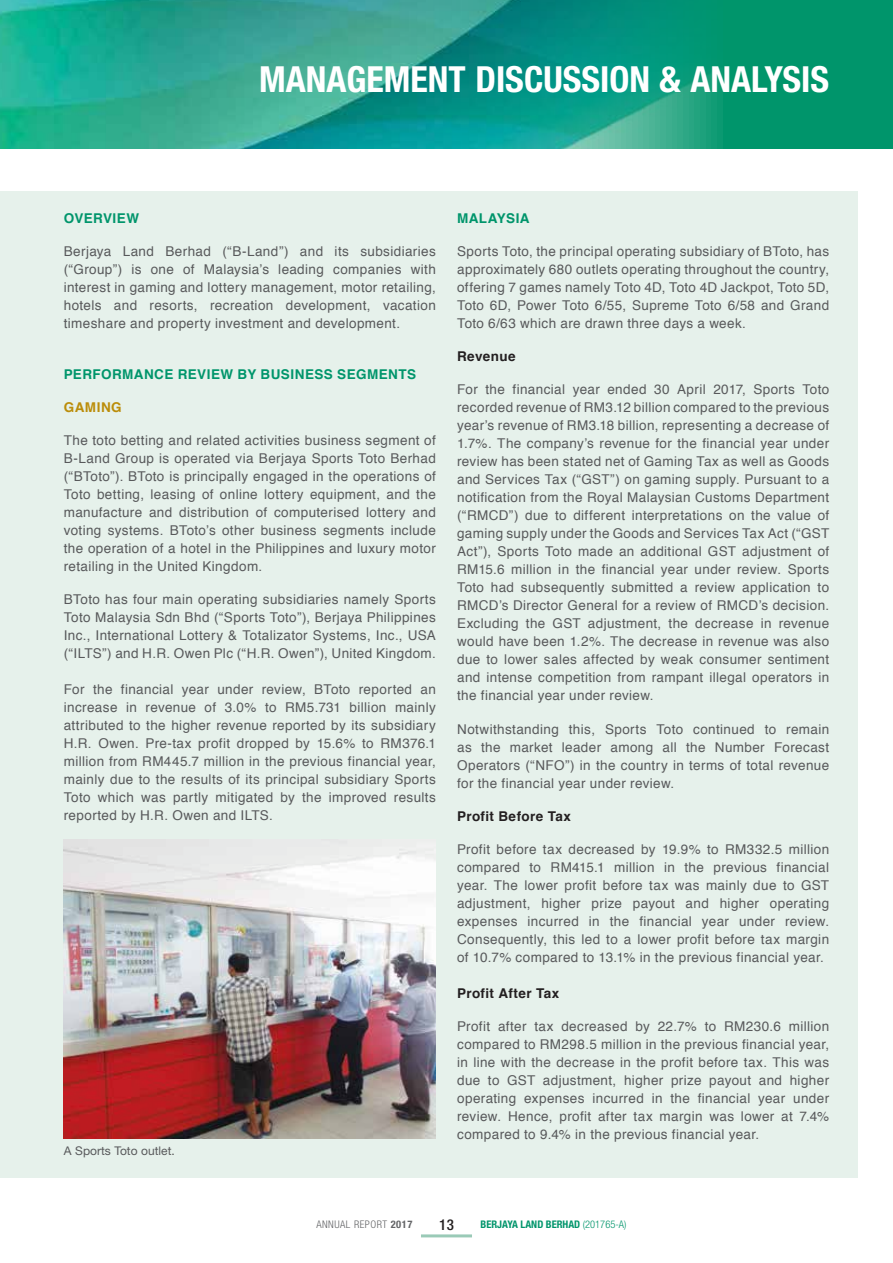
<style>
.page{position:relative;width:893px;height:1263px;background:#fff}
.page>*{position:absolute;margin:0;border:0;box-sizing:border-box;transform-origin:0 0}
.t1{font:700 condensed 36px "Helvetica Neue";color:#fff}
.t2{font:500 condensed 15px "Helvetica Neue";color:#231f20}
.t3{font:13.5px/18px "Helvetica";letter-spacing:.025em;color:#58595b;text-align:justify}
.t4{font:700 13.5px "Helvetica";letter-spacing:.035em;color:#00956b}
.t5{font:700 13.5px "Helvetica";letter-spacing:.03em;color:#231f20}
.t6{font:700 13.5px "Helvetica";letter-spacing:.04em;color:#bb8d0a}
.t7{font:12px "Helvetica Neue";color:#58595b}
.t8{font:700 condensed 10.5px "Helvetica Neue";color:#00956b}
.t9{font:300 condensed 10.5px "Helvetica Neue";letter-spacing:.05em;color:#636466}
.s1{font-weight:700}
.s2{font-weight:300}
</style>
<div class="page">
<div style="left:0;top:0;width:893px;height:149px;background:#00956b"></div>
<img style="left:0;top:0;width:722px;height:149px">
<hr style="left:421px;top:1234px;width:51px;height:3px;background:#9acab7">
<div style="left:0;top:191px;width:857px;height:987px;background:#e6f1eb"></div>
<img style="left:64px;top:840px;width:372px;height:298px">
<h1 class="t1" style="left:259px;top:57px;width:571px">MANAGEMENT DISCUSSION &amp; ANALYSIS</h1>
<p class="t4" style="left:64px;top:207px;width:77px">OVERVIEW</p>
<p class="t3" style="left:64px;top:242px;width:374px">Berjaya Land Berhad (“B-Land”) and its subsidiaries (“Group”) is one of Malaysia’s leading companies with interest in gaming and lottery management, motor retailing, hotels and resorts, recreation development, vacation timeshare and property investment and development.</p>
<p class="t4" style="left:64px;top:363px;width:354px">PERFORMANCE REVIEW BY BUSINESS SEGMENTS</p>
<p class="t6" style="left:64px;top:396px;width:59px">GAMING</p>
<p class="t3" style="left:64px;top:431px;width:374px">The toto betting and related activities business segment of B-Land Group is operated via Berjaya Sports Toto Berhad (“BToto”). BToto is principally engaged in the operations of Toto betting, leasing of online lottery equipment, and the manufacture and distribution of computerised lottery and voting systems. BToto’s other business segments include the operation of a hotel in the Philippines and luxury motor retailing in the United Kingdom.</p>
<p class="t3" style="left:64px;top:590px;width:374px">BToto has four main operating subsidiaries namely Sports Toto Malaysia Sdn Bhd (“Sports Toto”), Berjaya Philippines Inc., International Lottery &amp; Totalizator Systems, Inc., USA (“ILTS”) and H.R. Owen Plc (“H.R. Owen”), United Kingdom.</p>
<p class="t3" style="left:64px;top:680px;width:374px">For the financial year under review, BToto reported an increase in revenue of 3.0% to RM5.731 billion mainly attributed to the higher revenue reported by its subsidiary H.R. Owen. Pre-tax profit dropped by 15.6% to RM376.1 million from RM445.7 million in the previous financial year, mainly due to the results of its principal subsidiary Sports Toto which was partly mitigated by the improved results reported by H.R. Owen and ILTS.</p>
<p class="t7" style="left:64px;top:1143px;width:113px">A Sports Toto outlet.</p>
<p class="t4" style="left:457px;top:207px;width:74px">MALAYSIA</p>
<p class="t3" style="left:457px;top:242px;width:374px">Sports Toto, the principal operating subsidiary of BToto, has approximately 680 outlets operating throughout the country, offering 7 games namely Toto 4D, Toto 4D Jackpot, Toto 5D, Toto 6D, Power Toto 6/55, Supreme Toto 6/58 and Grand Toto 6/63 which are drawn three days a week.</p>
<p class="t5" style="left:457px;top:345px;width:60px">Revenue</p>
<p class="t3" style="left:457px;top:380px;width:374px">For the financial year ended 30 April 2017, Sports Toto recorded revenue of RM3.12 billion compared to the previous year’s revenue of RM3.18 billion, representing a decrease of 1.7%. The company’s revenue for the financial year under review has been stated net of Gaming Tax as well as Goods and Services Tax (“GST”) on gaming supply. Pursuant to a notification from the Royal Malaysian Customs Department (“RMCD”) due to different interpretations on the value of gaming supply under the Goods and Services Tax Act (“GST Act”), Sports Toto made an additional GST adjustment of RM15.6 million in the financial year under review. Sports Toto had subsequently submitted a review application to RMCD’s Director General for a review of RMCD’s decision.<br>Excluding the GST adjustment, the decrease in revenue would have been 1.2%. The decrease in revenue was also due to lower sales affected by weak consumer sentiment and intense competition from rampant illegal operators in the financial year under review.</p>
<p class="t3" style="left:457px;top:721px;width:374px">Notwithstanding this, Sports Toto continued to remain as the market leader among all the Number Forecast Operators (“NFO”) in the country in terms of total revenue for the financial year under review.</p>
<p class="t5" style="left:457px;top:805px;width:115px">Profit Before Tax</p>
<p class="t3" style="left:457px;top:841px;width:374px">Profit before tax decreased by 19.9% to RM332.5 million compared to RM415.1 million in the previous financial year. The lower profit before tax was mainly due to GST adjustment, higher prize payout and higher operating expenses incurred in the financial year under review.<br>Consequently, this led to a lower profit before tax margin of 10.7% compared to 13.1% in the previous financial year.</p>
<p class="t5" style="left:457px;top:982px;width:104px">Profit After Tax</p>
<p class="t3" style="left:457px;top:1018px;width:374px">Profit after tax decreased by 22.7% to RM230.6 million compared to RM298.5 million in the previous financial year, in line with the decrease in the profit before tax. This was due to GST adjustment, higher prize payout and higher operating expenses incurred in the financial year under review. Hence, profit after tax margin was lower at 7.4% compared to 9.4% in the previous financial year.</p>
<p class="t9" style="left:316px;top:1219px;width:98px">ANNUAL REPORT <span class="s1">2017</span></p>
<p class="t2" style="left:439px;top:1216px;width:16px">13</p>
<p class="t8" style="left:480px;top:1218px;width:147px">BERJAYA LAND BERHAD <span class="s2">(201765-A)</span></p>
</div>
